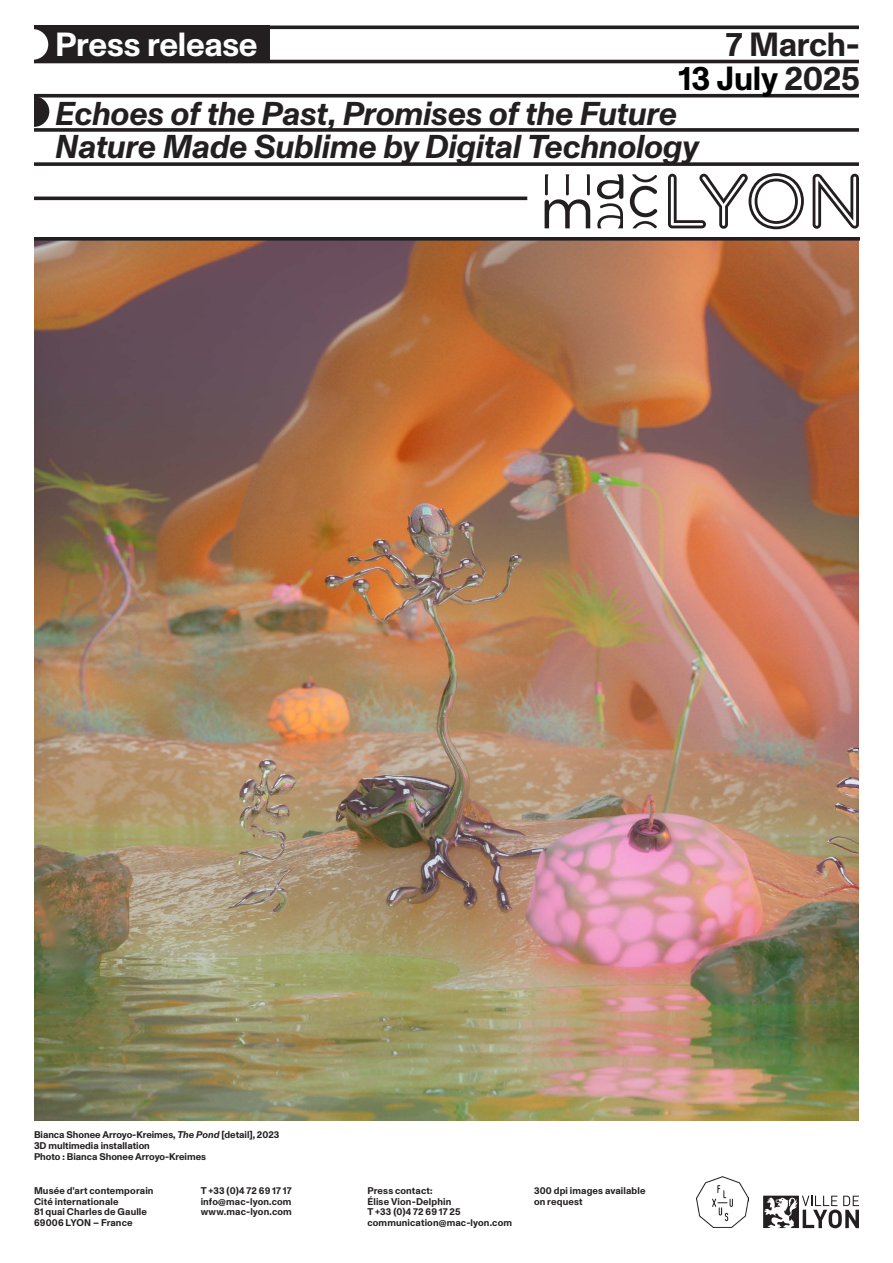
<style>
.page{position:relative;width:893px;height:1263px;background:#fff}
.page>*{position:absolute;margin:0;border:0;box-sizing:border-box;transform-origin:0 0}
.t1{font:700 33.45px "Monument Grotesk";letter-spacing:-.01em;color:#fff}
.t2{font:700 33.45px "Monument Grotesk";letter-spacing:-.01em;color:#000}
.t3{font:700 33.45px "Monument Grotesk";letter-spacing:-.01em;color:#231f20}
.t4{font:italic 700 33px "Monument Grotesk";letter-spacing:-.01em;color:#231f20}
.TEXTE_FER_GAUCHE{font:700 9.75px "Monument Grotesk";letter-spacing:.015em;color:#231f20}
.s1{color:#231f20}
.s2{font-style:italic}
</style>
<div class="page">
<div style="left:34px;top:26px;width:235px;height:37px;background:#231f20"></div>
<hr style="left:34px;top:26px;width:825px;height:3px;background:#231f20">
<hr style="left:34px;top:60px;width:825px;height:3px;background:#231f20">
<svg style="left:34px;top:94px;width:825px;height:4px;background:#3c393a"></svg>
<svg style="left:34px;top:128px;width:825px;height:4px;background:#383435"></svg>
<svg style="left:34px;top:162px;width:825px;height:4px;background:#383435"></svg>
<svg style="left:34px;top:29px;width:14px;height:31px"></svg>
<svg style="left:34px;top:96px;width:15px;height:31px"></svg>
<svg style="left:545px;top:174px;width:45px;height:54px"></svg>
<svg style="left:597px;top:174px;width:26px;height:54px"></svg>
<svg style="left:630px;top:174px;width:27px;height:54px"></svg>
<svg style="left:668px;top:173px;width:136px;height:56px"></svg>
<svg style="left:813px;top:174px;width:46px;height:55px"></svg>
<svg style="left:763px;top:1196px;width:96px;height:32px"></svg>
<hr style="left:34px;top:197px;width:493px;height:3px;background:#231f20">
<img style="left:34px;top:241px;width:825px;height:879px">
<svg style="left:34px;top:237px;width:826px;height:4px;background:#2f2624"></svg>
<img style="left:696px;top:1177px;width:52px;height:51px">
<p class="t1" style="left:55px;top:20px;width:204px">Press release</p>
<p class="t3" style="left:726px;top:20px;width:136px">7 March-</p>
<p class="t2" style="left:679px;top:54px;width:183px">13 July <span class="s1">2025</span></p>
<p class="t4" style="left:55px;top:89px;width:623px">Echoes of the Past, Promises of the Future</p>
<p class="t4" style="left:55px;top:123px;width:645px">Nature Made Sublime by Digital Technology</p>
<p class="TEXTE_FER_GAUCHE" style="left:34px;top:1127px;width:247px">Bianca Shonee Arroyo-Kreimes, <span class="s2">The Pond</span> [detail], 2023</p>
<p class="TEXTE_FER_GAUCHE" style="left:34px;top:1138px;width:117px">3D multimedia installation</p>
<p class="TEXTE_FER_GAUCHE" style="left:34px;top:1149px;width:174px">Photo : Bianca Shonee Arroyo-Kreimes</p>
<p class="TEXTE_FER_GAUCHE" style="left:34px;top:1183px;width:121px">Musée d’art contemporain</p>
<p class="TEXTE_FER_GAUCHE" style="left:34px;top:1194px;width:86px">Cité internationale</p>
<p class="TEXTE_FER_GAUCHE" style="left:34px;top:1205px;width:115px">81 quai Charles de Gaulle</p>
<p class="TEXTE_FER_GAUCHE" style="left:34px;top:1216px;width:100px">69006 LYON – France</p>
<p class="TEXTE_FER_GAUCHE" style="left:201px;top:1183px;width:93px">T +33 (0)4 72 69 17 17</p>
<p class="TEXTE_FER_GAUCHE" style="left:201px;top:1194px;width:92px">info@mac-lyon.com</p>
<p class="TEXTE_FER_GAUCHE" style="left:201px;top:1205px;width:93px">www.mac-lyon.com</p>
<p class="TEXTE_FER_GAUCHE" style="left:367px;top:1183px;width:67px">Press contact:</p>
<p class="TEXTE_FER_GAUCHE" style="left:367px;top:1194px;width:85px">Élise Vion-Delphin</p>
<p class="TEXTE_FER_GAUCHE" style="left:367px;top:1205px;width:95px">T +33 (0)4 72 69 17 25</p>
<p class="TEXTE_FER_GAUCHE" style="left:367px;top:1216px;width:146px">communication@mac-lyon.com</p>
<p class="TEXTE_FER_GAUCHE" style="left:534px;top:1183px;width:113px">300 dpi images available</p>
<p class="TEXTE_FER_GAUCHE" style="left:534px;top:1194px;width:50px">on request</p>
</div>
